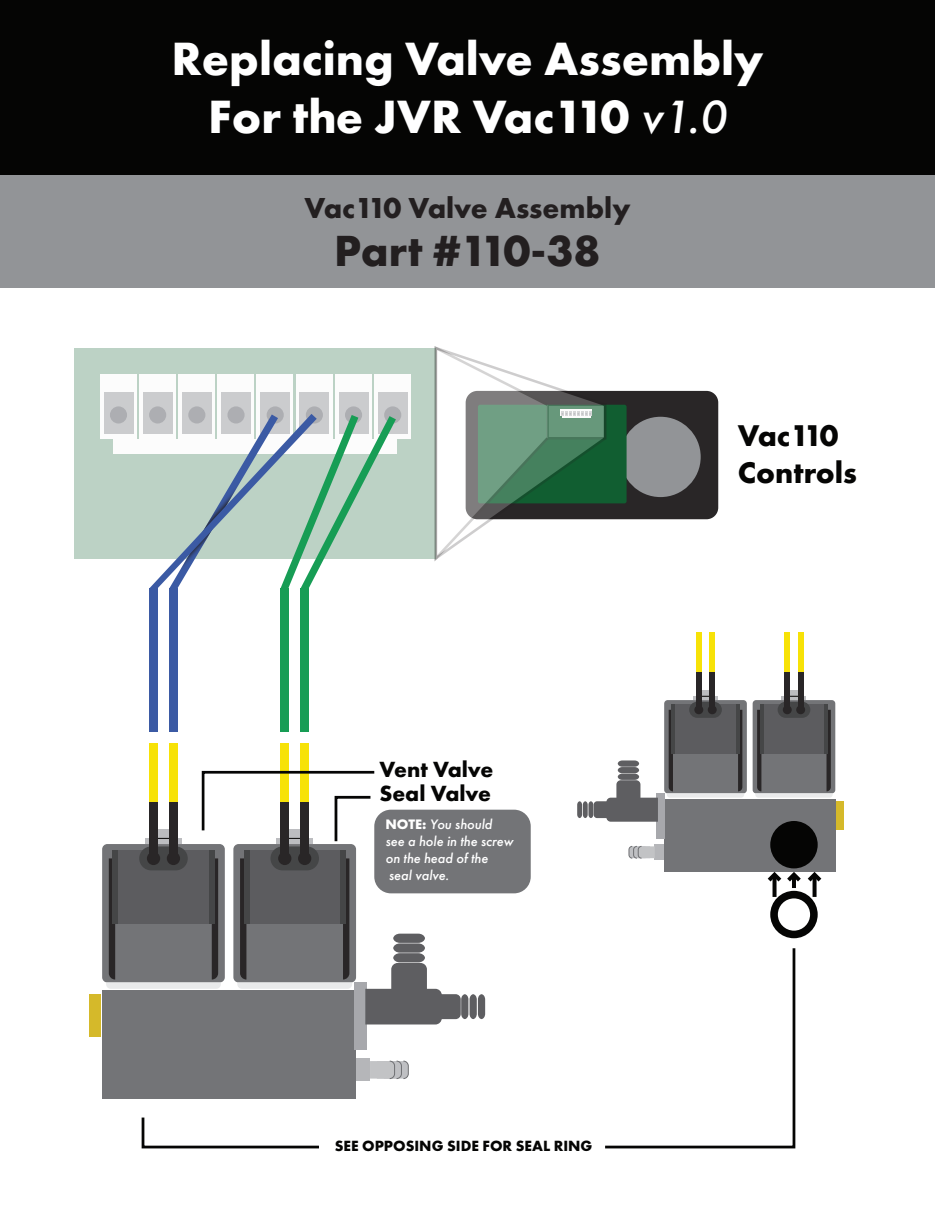
<style>
.page{position:relative;width:935px;height:1210px;background:#fff}
.page>*{position:absolute;margin:0;border:0;box-sizing:border-box;transform-origin:0 0}
.t1{font:700 48.44px/58.1px "Futura PT";color:#fff;text-align:center}
.t2{font:700 45.2px "Futura PT";letter-spacing:-.005em;color:#231f20}
.t3{font:700 31.12px/37.4px "Futura PT";color:#050504}
.t4{font:700 30px "Futura PT";color:#231f20}
.t5{font:700 22.8px "Futura PT";color:#050504}
.t6{font:700 15.36px "Futura PT";color:#050504}
.t7{font:italic 500 14.28px/17.1px "Futura PT";color:#fff}
.s1{font-weight:500;font-style:italic}
.s2{font-weight:700;font-style:normal}
</style>
<div class="page">
<div style="left:0;top:169px;width:935px;height:119px;background:#929497"></div>
<div style="left:0;top:0;width:935px;height:175px;background:#050504"></div>
<div style="left:149px;top:588px;width:9px;height:143px;background:#3b5aa4"></div>
<div style="left:169px;top:588px;width:9px;height:143px;background:#3b5aa4"></div>
<div style="left:281px;top:588px;width:8px;height:143px;background:#179d55"></div>
<div style="left:301px;top:588px;width:8px;height:143px;background:#179d55"></div>
<div style="left:145px;top:838px;width:37px;height:6px;background:#bcbdc0"></div>
<div style="left:154px;top:829px;width:19px;height:9px;background:#bcbdc0"></div>
<div style="left:153px;top:829px;width:21px;height:10px;border:1px solid #050504"></div>
<div style="left:102px;top:990px;width:254px;height:108px;background:#737477"></div>
<div style="left:102px;top:844px;width:123px;height:138px;background:#737477;border-radius:5px"></div>
<div style="left:118px;top:850px;width:91px;height:73px;background:#5c5c5f"></div>
<div style="left:139px;top:846px;width:49px;height:24px;background:#454647;border-radius:12px"></div>
<div style="left:147px;top:852px;width:13px;height:13px;background:#292627;border-radius:50%"></div>
<div style="left:167px;top:852px;width:13px;height:13px;background:#292627;border-radius:50%"></div>
<div style="left:113px;top:850px;width:5px;height:73px;background:#454647"></div>
<div style="left:209px;top:850px;width:5px;height:73px;background:#454647"></div>
<svg style="left:106px;top:858px;width:115px;height:131px"></svg>
<div style="left:149px;top:801px;width:9px;height:58px;background:#292627"></div>
<div style="left:169px;top:801px;width:9px;height:58px;background:#292627"></div>
<div style="left:233px;top:844px;width:123px;height:138px;background:#737477;border-radius:5px"></div>
<div style="left:250px;top:850px;width:90px;height:73px;background:#5c5c5f"></div>
<div style="left:270px;top:846px;width:49px;height:24px;background:#454647;border-radius:12px"></div>
<div style="left:278px;top:852px;width:13px;height:13px;background:#292627;border-radius:50%"></div>
<div style="left:298px;top:852px;width:13px;height:13px;background:#292627;border-radius:50%"></div>
<div style="left:244px;top:850px;width:6px;height:73px;background:#454647"></div>
<div style="left:340px;top:850px;width:6px;height:73px;background:#454647"></div>
<svg style="left:237px;top:858px;width:115px;height:131px"></svg>
<div style="left:281px;top:801px;width:8px;height:58px;background:#292627"></div>
<div style="left:301px;top:801px;width:8px;height:58px;background:#292627"></div>
<div style="left:356px;top:1058px;width:14px;height:23px;background:#b5b6b9"></div>
<svg style="left:370px;top:1061px;width:38px;height:18px"></svg>
<div style="left:355px;top:982px;width:12px;height:68px;background:#a7a8ac"></div>
<svg style="left:365px;top:934px;width:120px;height:90px"></svg>
<div style="left:149px;top:743px;width:9px;height:58px;background:#f7e207"></div>
<div style="left:169px;top:743px;width:9px;height:58px;background:#f7e207"></div>
<div style="left:281px;top:743px;width:8px;height:58px;background:#f7e207"></div>
<div style="left:301px;top:743px;width:8px;height:58px;background:#f7e207"></div>
<div style="left:89px;top:994px;width:12px;height:43px;background:#d5b92a"></div>
<svg style="left:781px;top:696px;width:25px;height:4px"></svg>
<div style="left:787px;top:690px;width:14px;height:6px;background:#bcbdc0"></div>
<div style="left:664px;top:799px;width:171px;height:72px;background:#737477"></div>
<div style="left:753px;top:700px;width:82px;height:93px;background:#737477;border-radius:4px"></div>
<div style="left:763px;top:704px;width:61px;height:49px;background:#5c5c5f"></div>
<div style="left:778px;top:702px;width:32px;height:16px;background:#454647;border-radius:8px"></div>
<div style="left:796px;top:705px;width:9px;height:9px;background:#292627;border-radius:50%"></div>
<hr style="left:824px;top:704px;width:4px;height:49px;background:#454647">
<hr style="left:760px;top:704px;width:3px;height:49px;background:#454647">
<svg style="left:755px;top:710px;width:78px;height:88px"></svg>
<div style="left:798px;top:671px;width:5px;height:39px;background:#292627"></div>
<div style="left:784px;top:671px;width:6px;height:39px;background:#292627"></div>
<div style="left:664px;top:700px;width:83px;height:93px;background:#737477;border-radius:4px"></div>
<svg style="left:693px;top:696px;width:25px;height:4px"></svg>
<div style="left:699px;top:690px;width:13px;height:6px;background:#bcbdc0"></div>
<div style="left:675px;top:704px;width:61px;height:49px;background:#5c5c5f"></div>
<div style="left:689px;top:702px;width:33px;height:16px;background:#454647;border-radius:8px"></div>
<div style="left:694px;top:705px;width:9px;height:9px;background:#292627;border-radius:50%"></div>
<hr style="left:736px;top:704px;width:4px;height:49px;background:#454647">
<hr style="left:671px;top:704px;width:4px;height:49px;background:#454647">
<svg style="left:667px;top:710px;width:77px;height:88px"></svg>
<div style="left:709px;top:671px;width:6px;height:39px;background:#292627"></div>
<div style="left:696px;top:671px;width:5px;height:39px;background:#292627"></div>
<div style="left:655px;top:845px;width:9px;height:15px;background:#b5b6b9"></div>
<svg style="left:629px;top:846px;width:26px;height:12px"></svg>
<div style="left:657px;top:793px;width:8px;height:46px;background:#a7a8ac"></div>
<svg style="left:577px;top:760px;width:81px;height:62px"></svg>
<div style="left:798px;top:632px;width:5px;height:39px;background:#f7e207"></div>
<div style="left:784px;top:632px;width:6px;height:39px;background:#f7e207"></div>
<div style="left:709px;top:632px;width:6px;height:39px;background:#f7e207"></div>
<div style="left:696px;top:632px;width:5px;height:39px;background:#f7e207"></div>
<div style="left:836px;top:801px;width:8px;height:29px;background:#d5b92a"></div>
<div style="left:770px;top:821px;width:48px;height:47px;background:#050504;border-radius:50%"></div>
<div style="left:75px;top:348px;width:361px;height:210px;background:#bcd2c5"></div>
<div style="left:466px;top:391px;width:252px;height:128px;background:#292627;border-radius:12px"></div>
<div style="left:620px;top:417px;width:81px;height:80px;background:#929497;border-radius:50%"></div>
<div style="left:478px;top:405px;width:148px;height:98px;background:#115e31;border-radius:2px"></div>
<div style="left:100px;top:374px;width:37px;height:65px;background:#fcfcfc"></div>
<div style="left:104px;top:393px;width:29px;height:41px;background:#cbccce"></div>
<div style="left:110px;top:406px;width:17px;height:17px;background:#adaeb2;border-radius:50%"></div>
<div style="left:139px;top:374px;width:37px;height:65px;background:#fcfcfc"></div>
<div style="left:143px;top:393px;width:29px;height:41px;background:#cbccce"></div>
<div style="left:149px;top:406px;width:17px;height:17px;background:#bbbcbf;border-radius:50%"></div>
<div style="left:178px;top:374px;width:37px;height:65px;background:#fcfcfc"></div>
<div style="left:182px;top:393px;width:29px;height:41px;background:#cbccce"></div>
<div style="left:188px;top:406px;width:17px;height:17px;background:#bbbcbf;border-radius:50%"></div>
<div style="left:217px;top:374px;width:37px;height:65px;background:#fcfcfc"></div>
<div style="left:221px;top:393px;width:30px;height:41px;background:#cbccce"></div>
<div style="left:227px;top:406px;width:18px;height:17px;background:#bcbdc0;border-radius:50%"></div>
<div style="left:256px;top:374px;width:37px;height:65px;background:#fcfcfc"></div>
<div style="left:261px;top:393px;width:29px;height:41px;background:#cbccce"></div>
<div style="left:267px;top:406px;width:17px;height:17px;background:#bbbcbf;border-radius:50%"></div>
<div style="left:296px;top:374px;width:37px;height:65px;background:#fcfcfc"></div>
<div style="left:300px;top:393px;width:29px;height:41px;background:#cbccce"></div>
<div style="left:306px;top:406px;width:17px;height:17px;background:#bbbcbf;border-radius:50%"></div>
<div style="left:335px;top:374px;width:37px;height:65px;background:#fcfcfc"></div>
<div style="left:339px;top:393px;width:29px;height:41px;background:#cbccce"></div>
<div style="left:345px;top:406px;width:17px;height:17px;background:#bbbcbf;border-radius:50%"></div>
<div style="left:374px;top:374px;width:37px;height:65px;background:#fcfcfc"></div>
<div style="left:378px;top:393px;width:29px;height:41px;background:#cbccce"></div>
<div style="left:384px;top:406px;width:17px;height:17px;background:#bbbcbf;border-radius:50%"></div>
<div style="left:113px;top:438px;width:283px;height:15px;background:#fcfcfc"></div>
<svg style="left:434px;top:346px;width:172px;height:215px"></svg>
<svg style="left:141px;top:1117px;width:178px;height:32px"></svg>
<svg style="left:605px;top:948px;width:191px;height:201px"></svg>
<svg style="left:763px;top:871px;width:62px;height:67px"></svg>
<svg style="left:201px;top:769px;width:176px;height:75px"></svg>
<div style="left:374px;top:810px;width:157px;height:83px;background:#737477;border-radius:17px"></div>
<svg style="left:149px;top:407px;width:253px;height:193px"></svg>
<h1 class="t1" style="left:171px;top:29px;width:594px">Replacing Valve Assembly<br>For the JVR Vac110 <span class="s1">v1.0</span></h1>
<h3 class="t4" style="left:304px;top:189px;width:327px">Vac110 Valve Assembly</h3>
<h2 class="t2" style="left:334px;top:222px;width:268px">Part #110-38</h2>
<h3 class="t3" style="left:738px;top:416px;width:121px">Vac110<br>Controls</h3>
<h3 class="t5" style="left:379px;top:754px;width:115px">Vent Valve</h3>
<h3 class="t5" style="left:379px;top:779px;width:113px">Seal Valve</h3>
<p class="t7" style="left:385px;top:815px;width:129px"><span class="s2">NOTE:</span> You should see a hole in the screw on the head of the seal valve.</p>
<p class="t6" style="left:335px;top:1136px;width:259px">SEE OPPOSING SIDE FOR SEAL RING</p>
</div>
